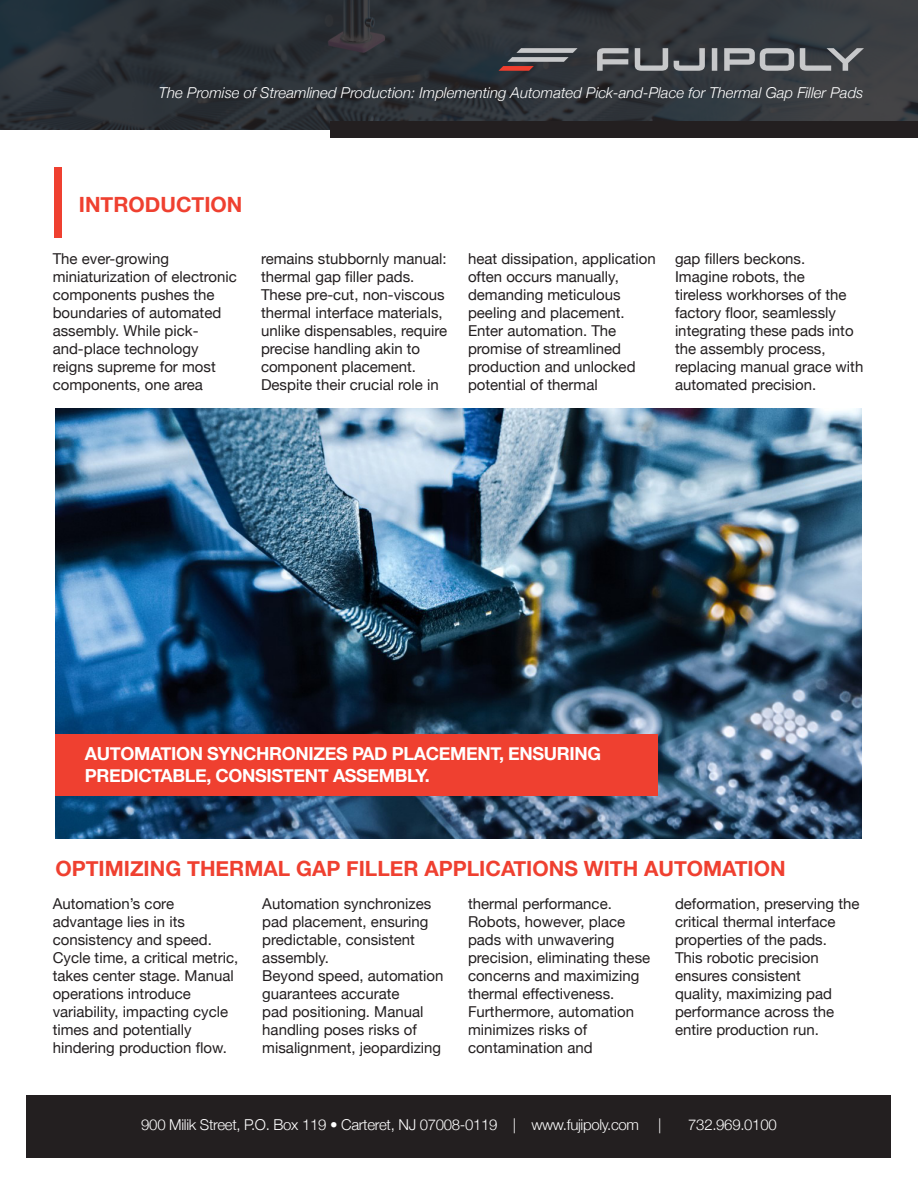
<style>
.page{position:relative;width:918px;height:1188px;background:#fff}
.page>*{position:absolute;margin:0;border:0;box-sizing:border-box;transform-origin:0 0}
.t1{font:700 21px "Helvetica Neue";color:#ef4030}
.t2{font:700 18px/21.6px "Helvetica Neue";letter-spacing:-.02em;color:#fff}
.t3{font:15px/18px "Helvetica Neue";color:#231f20}
.t4{font:italic 300 15px "Helvetica Neue";color:#fff}
.t5{font:300 15px "Helvetica Neue";letter-spacing:-.02em;color:#fff}
</style>
<div class="page">
<svg style="left:0;top:0;width:918px;height:130px;fill:#2e343a"></svg>
<svg style="left:597px;top:48px;width:267px;height:23px"></svg>
<svg style="left:499px;top:48px;width:79px;height:23px"></svg>
<div style="left:54px;top:167px;width:8px;height:71px;background:#ef4030"></div>
<div style="left:26px;top:1095px;width:865px;height:63px;background:#231f20"></div>
<div style="left:330px;top:121px;width:588px;height:17px;background:#231f20"></div>
<img style="left:55px;top:409px;width:807px;height:429px">
<div style="left:56px;top:734px;width:602px;height:62px;background:#ef4030"></div>
<p class="t4" style="left:159px;top:84px;width:706px">The Promise of Streamlined Production: Implementing Automated Pick-and-Place for Thermal Gap Filler Pads</p>
<p class="t1" style="left:79px;top:191px;width:165px">INTRODUCTION</p>
<p class="t3" style="left:53px;top:249px;width:186px">The ever-growing miniaturization of electronic components pushes the boundaries of automated assembly. While pick&shy;and-place technology reigns supreme for most components, one area</p>
<p class="t3" style="left:261px;top:249px;width:188px">remains stubbornly manual: thermal gap filler pads.<br>These pre-cut, non-viscous thermal interface materials, unlike dispensables, require precise handling akin to component placement.<br>Despite their crucial role in</p>
<p class="t3" style="left:468px;top:249px;width:189px">heat dissipation, application often occurs manually, demanding meticulous peeling and placement.</p>
<p class="t3" style="left:468px;top:321px;width:169px">Enter automation. The promise of streamlined production and unlocked potential of thermal</p>
<p class="t3" style="left:675px;top:249px;width:190px">gap fillers beckons.<br>Imagine robots, the<br>tireless workhorses of the factory floor, seamlessly integrating these pads into the assembly process, replacing manual grace with automated precision.</p>
<p class="t2" style="left:85px;top:742px;width:518px">AUTOMATION SYNCHRONIZES PAD PLACEMENT, ENSURING<br>PREDICTABLE, CONSISTENT ASSEMBLY.</p>
<p class="t1" style="left:55px;top:856px;width:732px">OPTIMIZING THERMAL GAP FILLER APPLICATIONS WITH AUTOMATION</p>
<p class="t3" style="left:53px;top:895px;width:187px">Automation’s core advantage lies in its consistency and speed.<br>Cycle time, a critical metric, takes center stage. Manual operations introduce variability, impacting cycle times and potentially hindering production flow.</p>
<p class="t3" style="left:262px;top:895px;width:170px">Automation synchronizes pad placement, ensuring predictable, consistent assembly.</p>
<p class="t3" style="left:468px;top:895px;width:184px">thermal performance.<br>Robots, however, place pads with unwavering precision, eliminating these concerns and maximizing thermal effectiveness.</p>
<p class="t3" style="left:468px;top:1003px;width:168px">Furthermore, automation minimizes risks of contamination and</p>
<p class="t3" style="left:675px;top:895px;width:186px">deformation, preserving the critical thermal interface properties of the pads.<br>This robotic precision ensures consistent<br>quality, maximizing pad performance across the entire production run.</p>
<p class="t3" style="left:262px;top:967px;width:183px">Beyond speed, automation guarantees accurate<br>pad positioning. Manual handling poses risks of misalignment, jeopardizing</p>
<p class="t5" style="left:141px;top:1116px;width:499px">900 Milik Street, P.O. Box 119 • Carteret, NJ 07008-0119 | www.fujipoly.com</p>
<p class="t5" style="left:658px;top:1116px;width:5px">|</p>
<p class="t5" style="left:688px;top:1116px;width:90px">732.969.0100</p>
</div>
